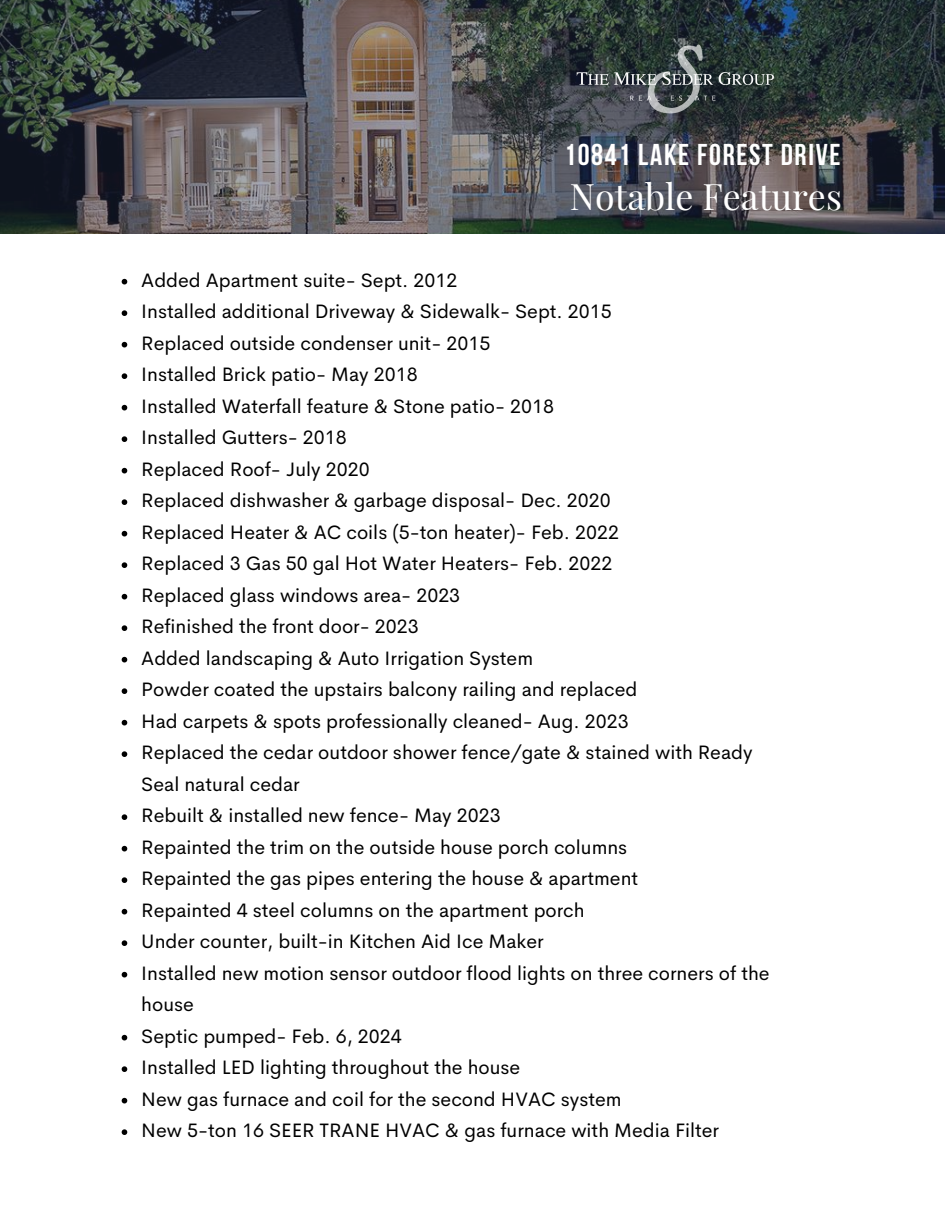
<style>
.page{position:relative;width:945px;height:1215px;background:#fff}
.page>*{position:absolute;margin:0;border:0;box-sizing:border-box;transform-origin:0 0}
.t1{font:35.7px "Playfair Display";color:#fff}
.t2{font:700 30px "Bebas Neue";letter-spacing:.055em;color:#fff}
.t3{font:19.5px/31.5px "Cerebri Sans";color:#000}
</style>
<div class="page">
<img style="left:0;top:0;width:945px;height:234px">
<img style="left:570px;top:40px;width:209px;height:77px">
<svg style="left:122px;top:279px;width:5px;height:5px"></svg>
<svg style="left:122px;top:310px;width:5px;height:6px"></svg>
<svg style="left:122px;top:342px;width:5px;height:5px"></svg>
<svg style="left:122px;top:373px;width:5px;height:6px"></svg>
<svg style="left:122px;top:405px;width:5px;height:5px"></svg>
<svg style="left:122px;top:436px;width:5px;height:6px"></svg>
<svg style="left:122px;top:468px;width:5px;height:5px"></svg>
<svg style="left:122px;top:499px;width:5px;height:6px"></svg>
<svg style="left:122px;top:531px;width:5px;height:5px"></svg>
<svg style="left:122px;top:562px;width:5px;height:6px"></svg>
<svg style="left:122px;top:594px;width:5px;height:5px"></svg>
<svg style="left:122px;top:625px;width:5px;height:6px"></svg>
<svg style="left:122px;top:657px;width:5px;height:5px"></svg>
<svg style="left:122px;top:688px;width:5px;height:6px"></svg>
<svg style="left:122px;top:720px;width:5px;height:5px"></svg>
<svg style="left:122px;top:751px;width:5px;height:6px"></svg>
<svg style="left:122px;top:814px;width:5px;height:6px"></svg>
<svg style="left:122px;top:846px;width:5px;height:5px"></svg>
<svg style="left:122px;top:877px;width:5px;height:6px"></svg>
<svg style="left:122px;top:909px;width:5px;height:5px"></svg>
<svg style="left:122px;top:940px;width:5px;height:6px"></svg>
<svg style="left:122px;top:972px;width:5px;height:5px"></svg>
<svg style="left:122px;top:1035px;width:5px;height:5px"></svg>
<svg style="left:122px;top:1066px;width:5px;height:6px"></svg>
<svg style="left:122px;top:1098px;width:5px;height:5px"></svg>
<svg style="left:122px;top:1129px;width:5px;height:6px"></svg>
<p class="t2" style="left:564px;top:143px;width:278px">10841 LAKE FOREST DRIVE</p>
<p class="t1" style="left:570px;top:172px;width:274px">Notable Features</p>
<h2 class="t3" style="left:141px;top:264px;width:318px">Added Apartment suite- Sept. 2012</h2>
<h1 class="t3" style="left:141px;top:296px;width:472px">Installed additional Driveway &amp; Sidewalk- Sept. 2015</h1>
<p class="t3" style="left:141px;top:327px;width:351px">Replaced outside condenser unit- 2015</p>
<p class="t3" style="left:141px;top:359px;width:278px">Installed Brick patio- May 2018</p>
<p class="t3" style="left:141px;top:390px;width:414px">Installed Waterfall feature &amp; Stone patio- 2018</p>
<p class="t3" style="left:141px;top:422px;width:207px">Installed Gutters- 2018</p>
<p class="t3" style="left:141px;top:453px;width:230px">Replaced Roof- July 2020</p>
<p class="t3" style="left:141px;top:485px;width:471px">Replaced dishwasher &amp; garbage disposal- Dec. 2020</p>
<p class="t3" style="left:141px;top:516px;width:479px">Replaced Heater &amp; AC coils (5-ton heater)- Feb. 2022</p>
<p class="t3" style="left:141px;top:548px;width:473px">Replaced 3 Gas 50 gal Hot Water Heaters- Feb. 2022</p>
<p class="t3" style="left:141px;top:579px;width:320px">Replaced glass windows area- 2023</p>
<p class="t3" style="left:141px;top:611px;width:279px">Refinished the front door- 2023</p>
<p class="t3" style="left:141px;top:642px;width:393px">Added landscaping &amp; Auto Irrigation System</p>
<p class="t3" style="left:141px;top:674px;width:498px">Powder coated the upstairs balcony railing and replaced</p>
<p class="t3" style="left:141px;top:705px;width:489px">Had carpets &amp; spots professionally cleaned- Aug. 2023</p>
<p class="t3" style="left:141px;top:737px;width:613px">Replaced the cedar outdoor shower fence/gate &amp; stained with Ready<br>Seal natural cedar</p>
<p class="t3" style="left:141px;top:800px;width:361px">Rebuilt &amp; installed new fence- May 2023</p>
<p class="t3" style="left:141px;top:831px;width:488px">Repainted the trim on the outside house porch columns</p>
<p class="t3" style="left:141px;top:863px;width:498px">Repainted the gas pipes entering the house &amp; apartment</p>
<p class="t3" style="left:141px;top:894px;width:445px">Repainted 4 steel columns on the apartment porch</p>
<p class="t3" style="left:141px;top:926px;width:404px">Under counter, built-in Kitchen Aid Ice Maker</p>
<p class="t3" style="left:141px;top:957px;width:630px">Installed new motion sensor outdoor flood lights on three corners of the house</p>
<p class="t3" style="left:141px;top:1020px;width:262px">Septic pumped- Feb. 6, 2024</p>
<p class="t3" style="left:141px;top:1052px;width:381px">Installed LED lighting throughout the house</p>
<p class="t3" style="left:141px;top:1083px;width:482px">New gas furnace and coil for the second HVAC system</p>
<p class="t3" style="left:141px;top:1115px;width:579px">New 5-ton 16 SEER TRANE HVAC &amp; gas furnace with Media Filter</p>
</div>
